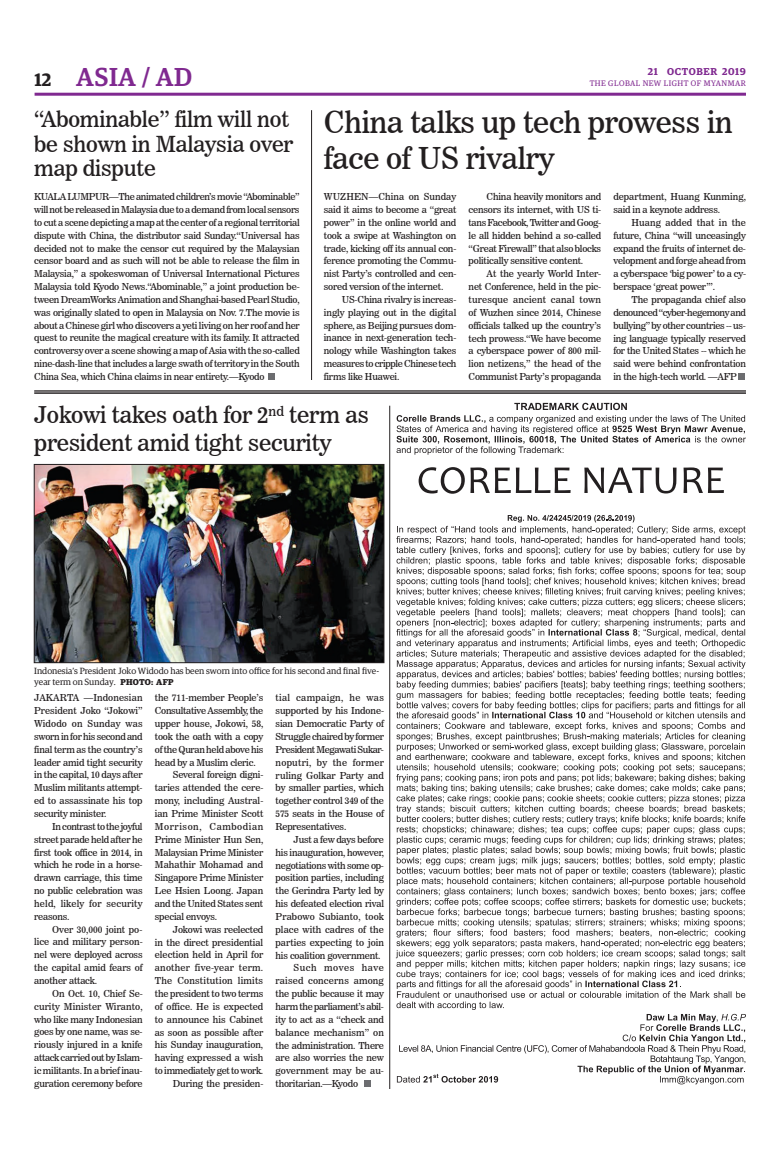
<style>
.page{position:relative;width:773px;height:1152px;background:#fff}
.page>*{position:absolute;margin:0;border:0;box-sizing:border-box;transform-origin:0 0}
.t1{font:30px/36px "News 706 BT Roman C";letter-spacing:-.01em;color:#231f20}
.t2{font:500 26px "Guardian Egyp";letter-spacing:.02em;color:#802990}
.t3{font:23px/27.6px "News 706 BT Roman C";letter-spacing:-.01em;color:#231f20}
.t4{font:22px/24.8px "News 706 BT Roman C";letter-spacing:-.01em;color:#231f20}
.t5{font:600 10px "Guardian Egyp";letter-spacing:.06em;color:#802990}
.t6{font:9.5px/12.9px "News 706 BT Roman C";letter-spacing:-.02em;color:#231f20;text-align:justify}
.t7{font:9.5px/12.9px "News 706 BT Roman C";color:#231f20}
.t8{font:9.5px "News 706 BT Roman C";letter-spacing:.005em;color:#231f20}
.t9{font:9.5px "News 706 BT Roman C";letter-spacing:.02em;color:#231f20}
.t10{font:9.5px "News 706 BT Roman C";letter-spacing:.01em;color:#231f20}
.t11{font:9.5px "News 706 BT Roman C";letter-spacing:.015em;color:#231f20}
.t12{font:9.5px "News 706 BT Roman C";letter-spacing:.055em;color:#231f20}
.t13{font:9.5px "News 706 BT Roman C";letter-spacing:.05em;color:#231f20}
.t14{font:9px/10.8px "Guardian Egyp";color:#231f20}
.t15{font:8px "Guardian Egyp";letter-spacing:.06em;color:#802990}
.s1{font-weight:600;font-size:18px;color:#231f20}
.s2{font-weight:700;font-size:8.5px}
</style>
<div class="page">
<hr style="left:35px;top:93px;width:711px;height:3px;background:#802990">
<svg style="left:396px;top:403px;width:349px;height:52px"></svg>
<svg style="left:418px;top:467px;width:306px;height:27px"></svg>
<svg style="left:396px;top:515px;width:350px;height:569px"></svg>
<hr style="left:389px;top:406px;width:1px;height:683px;background:#231f20">
<img style="left:36px;top:466px;width:346px;height:195px">
<div style="left:34px;top:464px;width:350px;height:199px;border:1px solid #231f20"></div>
<div style="left:364px;top:1080px;width:6px;height:7px;background:#6c6d70"></div>
<hr style="left:34px;top:393px;width:712px;height:1px;background:#231f20">
<hr style="left:34px;top:392px;width:712px;height:1px;background:#231f20">
<hr style="left:34px;top:391px;width:712px;height:1px;background:#231f20">
<div style="left:268px;top:374px;width:7px;height:6px;background:#6c6d70"></div>
<div style="left:738px;top:374px;width:7px;height:6px;background:#6c6d70"></div>
<hr style="left:311px;top:110px;width:1px;height:270px;background:#231f20">
<h2 class="t2" style="left:35px;top:59px;width:159px"><span class="s1">12</span> ASIA / AD</h2>
<p class="t5" style="left:647px;top:64px;width:99px">21 OCTOBER 2019</p>
<p class="t15" style="left:589px;top:78px;width:158px">THE GLOBAL NEW LIGHT OF MYANMAR</p>
<h3 class="t4" style="left:34px;top:107px;width:260px">“Abominable” film will not be shown in Malaysia over map dispute</h3>
<p class="t6" style="left:34px;top:190px;width:267px">KUALA LUMPUR—The animated children’s movie “Abominable” will not be released in Malaysia due to a demand from local sensors to cut a scene depicting a map at the center of a regional territorial dispute with China, the distributor said Sunday.“Universal has decided not to make the censor cut required by the Malaysian censor board and as such will not be able to release the film in Malaysia,” a spokeswoman of Universal International Pictures Malaysia told Kyodo News.“Abominable,” a joint production be&shy;tween DreamWorks Animation and Shanghai-based Pearl Studio, was originally slated to open in Malaysia on Nov. 7.The movie is about a Chinese girl who discovers a yeti living on her roof and her quest to reunite the magical creature with its family. It attracted controversy over a scene showing a map of Asia with the so-called nine-dash-line that includes a large swath of territory in the South China Sea, which China claims in near entirety.—Kyodo</p>
<h1 class="t1" style="left:324px;top:104px;width:410px">China talks up tech prowess in face of US rivalry</h1>
<p class="t6" style="left:324px;top:190px;width:134px">WUZHEN—China on Sunday said it aims to become a “great power” in the online world and took a swipe at Washington on trade, kicking off its annual con&shy;ference promoting the Commu&shy;nist Party’s controlled and cen&shy;sored version of the internet.</p>
<p class="t6" style="left:324px;top:293px;width:134px;text-indent:18px">US-China rivalry is increas&shy;ingly playing out in the digital sphere, as Beijing pursues dom&shy;inance in next-generation tech&shy;nology while Washington takes measures to cripple Chinese tech firms like Huawei.</p>
<p class="t6" style="left:468px;top:190px;width:134px;text-indent:18px">China heavily monitors and censors its internet, with US ti&shy;tans Facebook, Twitter and Goog&shy;le all hidden behind a so-called “Great Firewall” that also blocks politically sensitive content.</p>
<p class="t6" style="left:468px;top:267px;width:134px;text-indent:18px">At the yearly World Inter&shy;net Conference, held in the pic&shy;turesque ancient canal town of Wuzhen since 2014, Chinese officials talked up the country’s tech prowess.“We have become a cyberspace power of 800 mil&shy;lion netizens,” the head of the Communist Party’s propaganda</p>
<p class="t7" style="left:613px;top:190px;width:134px">department, Huang Kunming, said in a keynote address.</p>
<p class="t6" style="left:613px;top:216px;width:134px;text-indent:18px">Huang added that in the future, China “will unceasingly expand the fruits of internet de&shy;velopment and forge ahead from a cyberspace ‘big power’ to a cy&shy;berspace ‘great power’”.</p>
<p class="t6" style="left:613px;top:293px;width:134px;text-indent:18px">The propaganda chief also denounced “cyber-hegemony and bullying” by other countries -- us&shy;ing language typically reserved for the United States -- which he said were behind confrontation in the high-tech world. —AFP</p>
<h3 class="t3" style="left:34px;top:401px;width:336px">Jokowi takes oath for 2<sup>nd</sup> term as president amid tight security</h3>
<p class="t14" style="left:34px;top:665px;width:346px">Indonesia’s President Joko Widodo has been sworn into office for his second and final five&shy;year term on Sunday. <span class="s2">PHOTO: AFP</span></p>
<p class="t6" style="left:34px;top:691px;width:110px">JAKARTA —Indonesian President Joko “Jokowi” Widodo on Sunday was sworn in for his second and final term as the country’s leader amid tight security in the capital, 10 days after Muslim militants attempt&shy;ed to assassinate his top security minister.</p>
<p class="t6" style="left:34px;top:820px;width:110px;text-indent:18px">In contrast to the joyful street parade held after he first took office in 2014, in which he rode in a horse&shy;drawn carriage, this time no public celebration was held, likely for security reasons.</p>
<p class="t6" style="left:34px;top:923px;width:110px;text-indent:18px">Over 30,000 joint po&shy;lice and military person&shy;nel were deployed across the capital amid fears of another attack.</p>
<p class="t6" style="left:34px;top:987px;width:110px;text-indent:18px">On Oct. 10, Chief Se&shy;curity Minister Wiranto, who like many Indonesian goes by one name, was se&shy;riously injured in a knife attack carried out by Islam&shy;ic militants. In a brief inau&shy;guration ceremony before</p>
<p class="t6" style="left:155px;top:691px;width:110px">the 711-member People’s</p>
<p class="t6" style="left:155px;top:704px;width:110px">Consultative Assembly, the</p>
<p class="t7" style="left:155px;top:717px;width:110px">upper house, Jokowi, 58,</p>
<p class="t6" style="left:155px;top:730px;width:110px">took the oath with a copy</p>
<p class="t6" style="left:155px;top:743px;width:110px">of the Quran held above his</p>
<p class="t6" style="left:155px;top:756px;width:102px">head by a Muslim cleric.</p>
<p class="t6" style="left:173px;top:769px;width:92px">Several foreign digni-</p>
<p class="t6" style="left:155px;top:781px;width:110px">taries attended the cere-</p>
<p class="t8" style="left:155px;top:795px;width:110px">mony, including Austral-</p>
<p class="t6" style="left:155px;top:807px;width:110px">ian Prime Minister Scott</p>
<p class="t12" style="left:155px;top:821px;width:110px">Morrison, Cambodian</p>
<p class="t6" style="left:155px;top:833px;width:110px">Prime Minister Hun Sen,</p>
<p class="t6" style="left:155px;top:846px;width:110px">Malaysian Prime Minister</p>
<p class="t8" style="left:155px;top:859px;width:110px">Mahathir Mohamad and</p>
<p class="t6" style="left:155px;top:871px;width:110px">Singapore Prime Minister</p>
<p class="t6" style="left:155px;top:884px;width:110px">Lee Hsien Loong. Japan</p>
<p class="t6" style="left:155px;top:897px;width:110px">and the United States sent</p>
<p class="t6" style="left:155px;top:910px;width:64px">special envoys.</p>
<p class="t6" style="left:173px;top:923px;width:92px">Jokowi was reelected</p>
<p class="t6" style="left:155px;top:936px;width:110px">in the direct presidential</p>
<p class="t7" style="left:155px;top:949px;width:110px">election held in April for</p>
<p class="t9" style="left:155px;top:962px;width:110px">another five-year term.</p>
<p class="t9" style="left:155px;top:975px;width:110px">The Constitution limits</p>
<p class="t6" style="left:155px;top:987px;width:110px">the president to two terms</p>
<p class="t8" style="left:155px;top:1001px;width:110px">of office. He is expected</p>
<p class="t7" style="left:155px;top:1013px;width:110px">to announce his Cabinet</p>
<p class="t6" style="left:155px;top:1026px;width:110px">as soon as possible after</p>
<p class="t6" style="left:155px;top:1039px;width:110px">his Sunday inauguration,</p>
<p class="t6" style="left:155px;top:1051px;width:110px">having expressed a wish</p>
<p class="t6" style="left:155px;top:1064px;width:110px">to immediately get to work.</p>
<p class="t6" style="left:173px;top:1077px;width:92px">During the presiden-</p>
<p class="t6" style="left:275px;top:692px;width:110px">tial campaign, he was supported by his Indone&shy;sian Democratic Party of Struggle chaired by former President Megawati Sukar&shy;noputri, by the former ruling Golkar Party and by smaller parties, which together control 349 of the 575 seats in the House of Representatives.</p>
<p class="t6" style="left:293px;top:833px;width:92px">Just a few days before</p>
<p class="t6" style="left:275px;top:846px;width:110px">his inauguration, however,</p>
<p class="t6" style="left:275px;top:859px;width:110px">negotiations with some op-</p>
<p class="t6" style="left:275px;top:872px;width:110px">position parties, including</p>
<p class="t6" style="left:275px;top:884px;width:110px">the Gerindra Party led by</p>
<p class="t6" style="left:275px;top:897px;width:110px">his defeated election rival</p>
<p class="t10" style="left:275px;top:911px;width:110px">Prabowo Subianto, took</p>
<p class="t8" style="left:275px;top:924px;width:110px">place with cadres of the</p>
<p class="t7" style="left:275px;top:936px;width:110px">parties expecting to join</p>
<p class="t6" style="left:275px;top:949px;width:107px">his coalition government.</p>
<p class="t13" style="left:293px;top:962px;width:92px">Such moves have</p>
<p class="t11" style="left:275px;top:975px;width:110px">raised concerns among</p>
<p class="t6" style="left:275px;top:987px;width:110px">the public because it may</p>
<p class="t6" style="left:275px;top:1000px;width:110px">harm the parliament’s abil-</p>
<p class="t6" style="left:275px;top:1013px;width:110px">ity to act as a “check and</p>
<p class="t8" style="left:275px;top:1027px;width:110px">balance mechanism” on</p>
<p class="t6" style="left:275px;top:1039px;width:110px">the administration. There</p>
<p class="t6" style="left:275px;top:1051px;width:110px">are also worries the new</p>
<p class="t8" style="left:275px;top:1065px;width:110px">government may be au-</p>
<p class="t6" style="left:275px;top:1077px;width:84px">thoritarian.—Kyodo</p>
</div>
